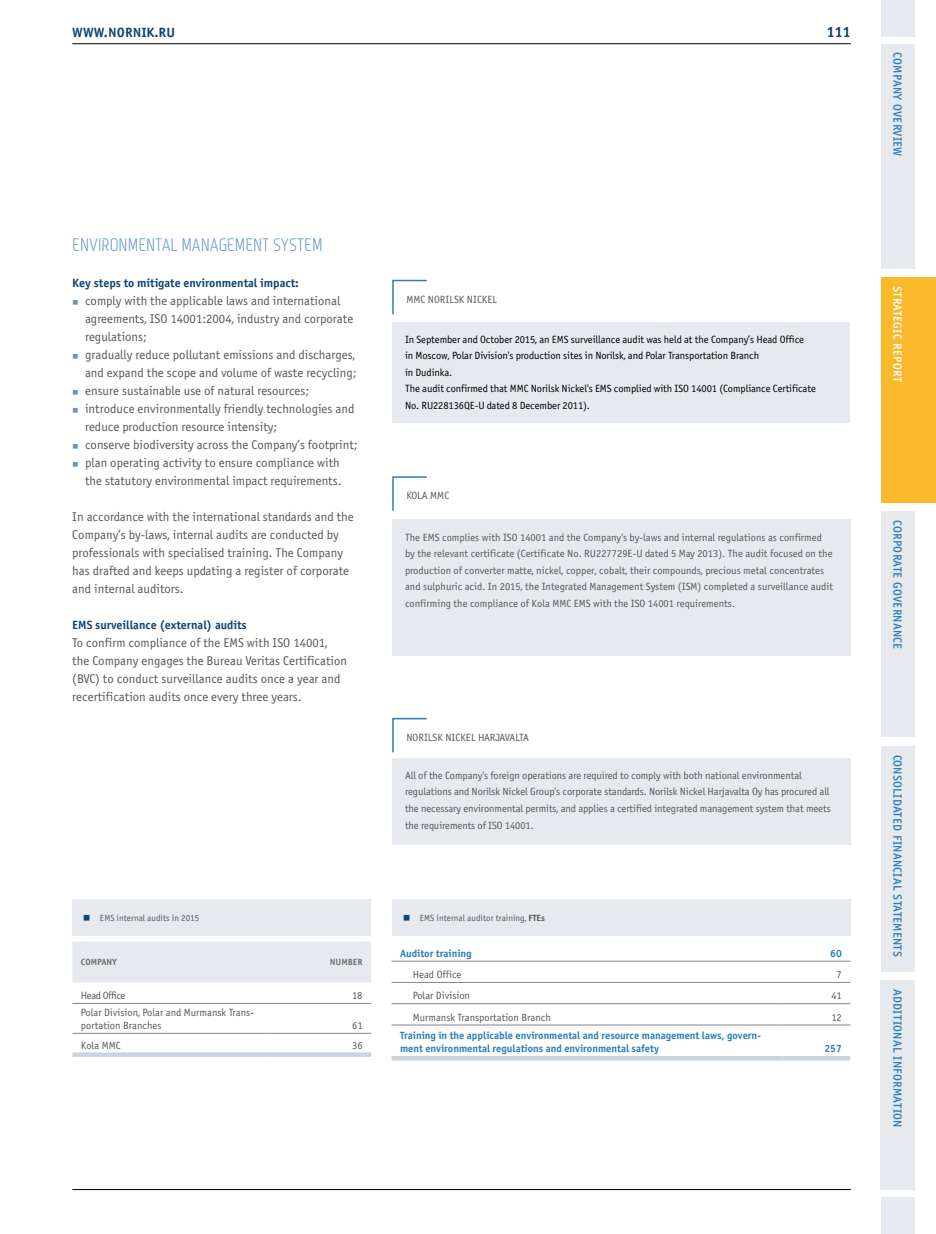
<style>
.page{position:relative;width:936px;height:1234px;background:#fff}
.page>*{position:absolute;margin:0;border:0;box-sizing:border-box;transform-origin:0 0}
.t1{font:18px "Monitorica";color:#6394c7}
.t2{font:700 15px "Officina Sans C";color:#0e4572}
.t3{font:700 13.5px "Officina Sans C";letter-spacing:.01em;color:#0e4572}
.t4{font:12.75px/18px "Officina Sans C";color:#575756}
.t5{font:12px "Officina Sans Medium SCC";letter-spacing:.025em;color:#2b7cb9}
.t6{font:700 12px "Officina Sans C";color:#0e4572}
.t7{font:12px "Officina Sans Medium SCC";letter-spacing:.025em;color:#fff}
.t8{font:10.5px/16.5px "Officina Sans C";color:#575756}
.t9{font:10.5px/16.5px "Officina Sans C";letter-spacing:-.01em;color:#000}
.t10{font:700 10.5px/13.5px "Officina Sans C";color:#2b7cb9}
.t11{font:10.5px "Officina Sans C";letter-spacing:-.04em;color:#575756}
.t12{font:9px "Officina Sans C";color:#575756}
.t13{font:700 9px "Officina Sans C";color:#706f6f}
.s1{font-weight:700}
</style>
<div class="page">
<div style="left:392px;top:322px;width:457px;height:100px;background:#e6e9ee"></div>
<svg style="left:392px;top:279px;width:35px;height:36px"></svg>
<div style="left:392px;top:519px;width:458px;height:137px;background:#e6e9ee"></div>
<svg style="left:392px;top:476px;width:35px;height:35px"></svg>
<div style="left:392px;top:758px;width:458px;height:86px;background:#e6e9ee"></div>
<svg style="left:392px;top:717px;width:35px;height:36px"></svg>
<hr style="left:391px;top:960px;width:391px;height:1px;background:#878787">
<hr style="left:782px;top:960px;width:68px;height:1px;background:#878787">
<hr style="left:391px;top:981px;width:391px;height:1px;background:#878787">
<hr style="left:782px;top:981px;width:68px;height:1px;background:#878787">
<hr style="left:391px;top:1003px;width:391px;height:1px;background:#878787">
<hr style="left:782px;top:1003px;width:68px;height:1px;background:#878787">
<hr style="left:391px;top:1024px;width:391px;height:1px;background:#878787">
<hr style="left:782px;top:1024px;width:68px;height:1px;background:#878787">
<div style="left:391px;top:1055px;width:391px;height:5px;background:#cdd3dd"></div>
<div style="left:782px;top:1055px;width:68px;height:5px;background:#cdd3dd"></div>
<div style="left:72px;top:942px;width:299px;height:40px;background:#e6e9ee"></div>
<hr style="left:72px;top:1002px;width:196px;height:1px;background:#878787">
<hr style="left:268px;top:1002px;width:103px;height:1px;background:#878787">
<hr style="left:72px;top:1032px;width:196px;height:1px;background:#878787">
<hr style="left:268px;top:1032px;width:103px;height:1px;background:#878787">
<svg style="left:72px;top:1052px;width:196px;height:4px"></svg>
<svg style="left:268px;top:1052px;width:103px;height:4px"></svg>
<div style="left:72px;top:898px;width:299px;height:36px;background:#e6e9ee"></div>
<div style="left:392px;top:899px;width:458px;height:36px;background:#e6e9ee"></div>
<hr style="left:72px;top:43px;width:778px;height:1px;background:#000">
<div style="left:880px;top:0;width:34px;height:37px;background:#e6e9ee"></div>
<hr style="left:72px;top:1188px;width:778px;height:1px;background:#000">
<div style="left:881px;top:1196px;width:33px;height:37px;background:#e6e9ee"></div>
<div style="left:907px;top:277px;width:27px;height:225px;background:#fab82d"></div>
<div style="left:880px;top:44px;width:34px;height:224px;background:#e6e9ee"></div>
<div style="left:880px;top:277px;width:34px;height:225px;background:#fab82d"></div>
<div style="left:880px;top:511px;width:34px;height:225px;background:#e6e9ee"></div>
<div style="left:880px;top:745px;width:34px;height:226px;background:#e6e9ee"></div>
<div style="left:880px;top:979px;width:34px;height:210px;background:#e6e9ee"></div>
<p class="t3" style="left:72px;top:25px;width:104px">WWW.NORNIK.RU</p>
<h2 class="t2" style="left:826px;top:24px;width:26px">111</h2>
<h1 class="t1" style="left:72px;top:234px;width:252px">ENVIRONMENTAL MANAGEMENT SYSTEM</h1>
<p class="t6" style="left:72px;top:276px;width:228px">Key steps to mitigate environmental impact:</p>
<p class="t4" style="left:85px;top:291px;width:274px">comply with the applicable laws and international agreements, ISO 14001:2004, industry and corporate regulations;<br>gradually reduce pollutant emissions and discharges, and expand the scope and volume of waste recycling; ensure sustainable use of natural resources; introduce environmentally friendly technologies and reduce production resource intensity;<br>conserve biodiversity across the Company’s footprint; plan operating activity to ensure compliance with the statutory environmental impact requirements.</p>
<p class="t4" style="left:72px;top:507px;width:283px">In accordance with the international standards and the Company’s by-laws, internal audits are conducted by professionals with specialised training. The Company has drafted and keeps updating a register of corporate and internal auditors.</p>
<p class="t6" style="left:72px;top:618px;width:176px">EMS surveillance (external) audits</p>
<p class="t4" style="left:72px;top:633px;width:276px">To confirm compliance of the EMS with ISO 14001, the Company engages the Bureau Veritas Certification (BVC) to conduct surveillance audits once a year and recertification audits once every three years.</p>
<p class="t8" style="left:406px;top:291px;width:92px">MMC NORILSK NICKEL</p>
<p class="t9" style="left:405px;top:331px;width:412px">In September and October 2015, an EMS surveillance audit was held at the Company’s Head Office<br>in Moscow, Polar Division's production sites in Norilsk, and Polar Transportation Branch<br>in Dudinka.<br>The audit confirmed that MMC Norilsk Nickel's EMS complied with ISO 14001 (Compliance Certificate No. RU228136QE-U dated 8 December 2011).</p>
<p class="t8" style="left:406px;top:487px;width:44px">KOLA MMC</p>
<p class="t8" style="left:405px;top:529px;width:429px">The EMS complies with ISO 14001 and the Company's by-laws and internal regulations as confirmed by the relevant certificate (Certificate No. RU227729E-U dated 5 May 2013). The audit focused on the production of converter matte, nickel, copper, cobalt, their compounds, precious metal concentrates and sulphuric acid. In 2015, the Integrated Management System (ISM) completed a surveillance audit confirming the compliance of Kola MMC EMS with the ISO 14001 requirements.</p>
<p class="t8" style="left:406px;top:729px;width:124px">NORILSK NICKEL HARJAVALTA</p>
<p class="t8" style="left:405px;top:767px;width:427px">All of the Company's foreign operations are required to comply with both national environmental regulations and Norilsk Nickel Group's corporate standards. Norilsk Nickel Harjavalta Oy has procured all the necessary environmental permits, and applies a certified integrated management system that meets the requirements of ISO 14001.</p>
<p class="t12" style="left:100px;top:912px;width:101px">EMS internal audits in 2015</p>
<p class="t12" style="left:420px;top:913px;width:126px">EMS internal auditor training, <span class="s1">FTEs</span></p>
<p class="t13" style="left:81px;top:956px;width:37px">COMPANY</p>
<p class="t13" style="left:330px;top:956px;width:34px">NUMBER</p>
<p class="t11" style="left:81px;top:989px;width:46px">Head Office</p>
<p class="t8" style="left:352px;top:987px;width:12px">18</p>
<p class="t8" style="left:81px;top:1005px;width:174px;line-height:13.5px">Polar Division, Polar and Murmansk Trans&shy;portation Branches</p>
<p class="t8" style="left:352px;top:1017px;width:12px">61</p>
<p class="t8" style="left:81px;top:1036px;width:41px">Kola MMC</p>
<p class="t8" style="left:352px;top:1036px;width:12px">36</p>
<p class="t10" style="left:400px;top:946px;width:73px">Auditor training</p>
<p class="t10" style="left:830px;top:946px;width:13px">60</p>
<p class="t8" style="left:413px;top:966px;width:50px">Head Office</p>
<p class="t8" style="left:836px;top:966px;width:7px">7</p>
<p class="t8" style="left:413px;top:987px;width:59px">Polar Division</p>
<p class="t8" style="left:831px;top:987px;width:12px">41</p>
<p class="t8" style="left:413px;top:1008px;width:140px">Murmansk Transportation Branch</p>
<p class="t8" style="left:831px;top:1008px;width:12px">12</p>
<p class="t10" style="left:400px;top:1028px;width:362px">Training in the applicable environmental and resource management laws, govern&shy;ment environmental regulations and environmental safety</p>
<p class="t10" style="left:824px;top:1041px;width:19px">257</p>
<p class="t5" style="left:904px;top:52px;width:105px;rotate:90deg">COMPANY OVERVIEW</p>
<p class="t7" style="left:904px;top:286px;width:97px;rotate:90deg">STRATEGIC REPORT</p>
<p class="t5" style="left:904px;top:520px;width:130px;rotate:90deg">CORPORATE GOVERNANCE</p>
<p class="t5" style="left:904px;top:754px;width:203px;rotate:90deg">CONSOLIDATED FINANCIAL STATEMENTS</p>
<p class="t5" style="left:904px;top:988px;width:140px;rotate:90deg">ADDITIONAL INFORMATION</p>
</div>
